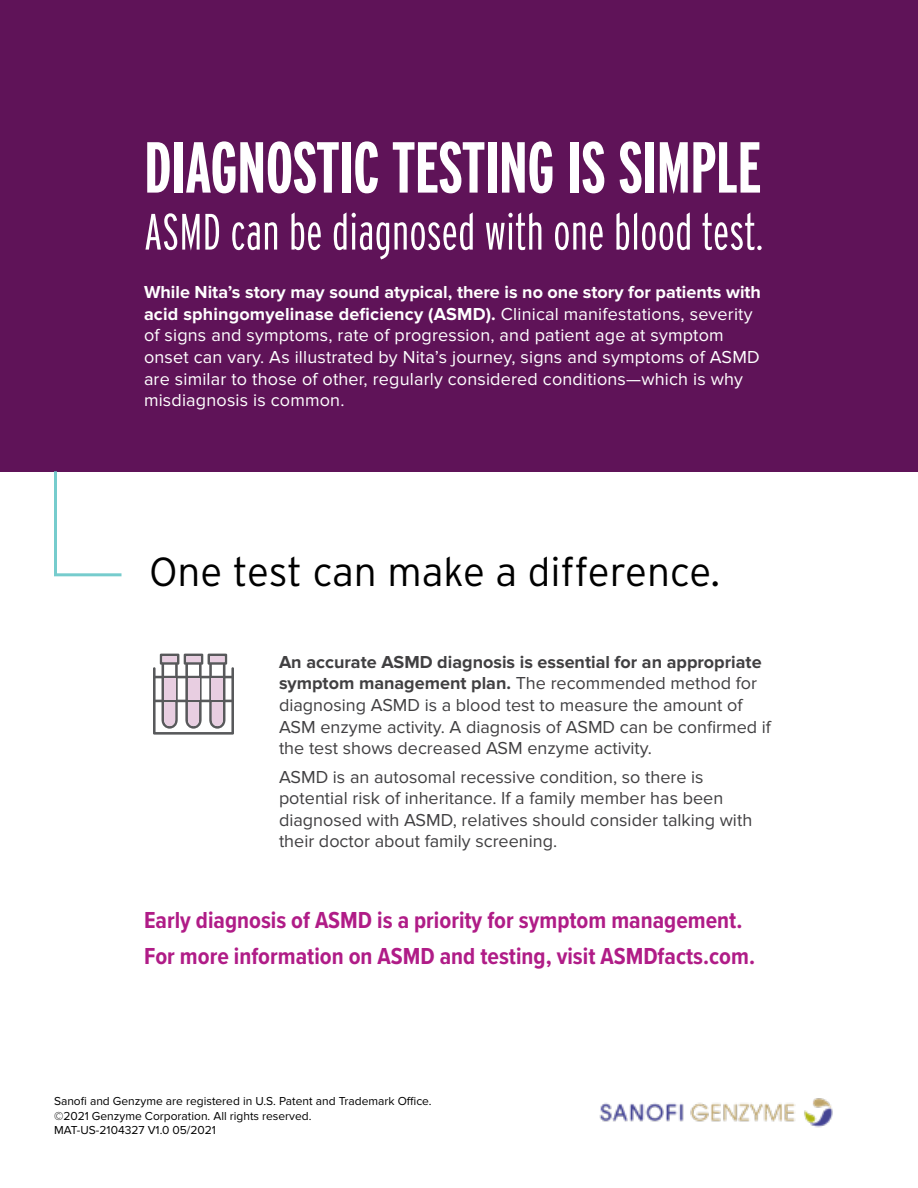
<style>
.page{position:relative;width:918px;height:1188px;background:#fff}
.page>*{position:absolute;margin:0;border:0;box-sizing:border-box;transform-origin:0 0}
.t1{font:700 72px "Interstate Compressed";letter-spacing:-.01em;color:#fff}
.t2{font:300 51px "Interstate Compressed";color:#fff}
.t3{font:300 40.5px "Interstate";color:#000}
.t4{font:700 24px/35.5px "Proxima Nova Cond";color:#b01c87}
.t5{font:18px/21.6px "Proxima Nova";color:#414042}
.t6{font:18px/21.6px "Proxima Nova";letter-spacing:.01em;color:#fff}
.t7{font:12px/14.4px "Proxima Nova";color:#000}
.s1{font-weight:700}
</style>
<div class="page">
<div style="left:0;top:0;width:918px;height:471px;background:#5f1358"></div>
<svg style="left:53px;top:471px;width:72px;height:106px"></svg>
<svg style="left:153px;top:654px;width:81px;height:81px"></svg>
<img style="left:599px;top:1098px;width:234px;height:30px">
<h1 class="t1" style="left:144px;top:128px;width:619px">DIAGNOSTIC TESTING IS SIMPLE</h1>
<h2 class="t2" style="left:144px;top:203px;width:621px">ASMD can be diagnosed with one blood test.</h2>
<p class="t6" style="left:144px;top:282px;width:619px"><span class="s1">While Nita’s story may sound atypical, there is no one story for patients with acid sphingomyelinase deficiency (ASMD).</span> Clinical manifestations, severity of signs and symptoms, rate of progression, and patient age at symptom onset can vary. As illustrated by Nita’s journey, signs and symptoms of ASMD are similar to those of other, regularly considered conditions—which is why misdiagnosis is common.</p>
<h3 class="t3" style="left:149px;top:549px;width:573px">One test can make a difference.</h3>
<p class="t5" style="left:279px;top:651px;width:493px"><span class="s1">An accurate ASMD diagnosis is essential for an appropriate symptom management plan.</span> The recommended method for diagnosing ASMD is a blood test to measure the amount of ASM enzyme activity. A diagnosis of ASMD can be confirmed if the test shows decreased ASM enzyme activity.</p>
<p class="t5" style="left:279px;top:766px;width:475px">ASMD is an autosomal recessive condition, so there is potential risk of inheritance. If a family member has been diagnosed with ASMD, relatives should consider talking with their doctor about family screening.</p>
<h3 class="t4" style="left:144px;top:902px;width:613px">Early diagnosis of ASMD is a priority for symptom management.<br>For more information on ASMD and testing, visit ASMDfacts.com.</h3>
<p class="t7" style="left:54px;top:1094px;width:379px">Sanofi and Genzyme are registered in U.S. Patent and Trademark Office. ©2021 Genzyme Corporation. All rights reserved.<br>MAT-US-2104327 V1.0 05/2021</p>
</div>
